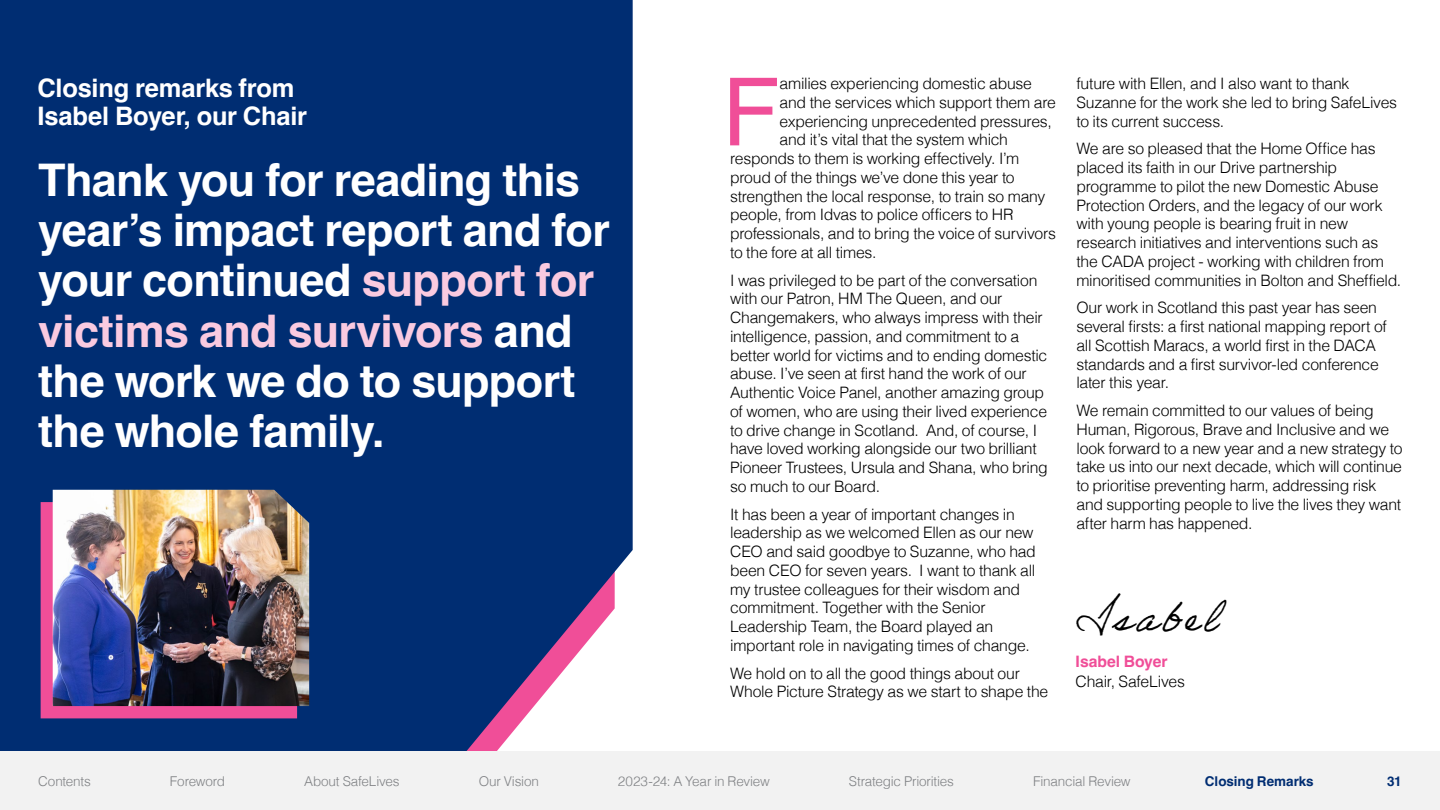
<style>
.page{position:relative;width:1440px;height:810px;background:#fff}
.page>*{position:absolute;margin:0;border:0;box-sizing:border-box;transform-origin:0 0}
.Body{font:94.2px "Helvetica";color:#f04e98}
.Headline_1{font:700 45px/50.2px "Helvetica";letter-spacing:-.015em;color:#fff}
.Body-2{font:40.95px "Adobe Handwriting Ernie";letter-spacing:.065em;color:#000}
.Small_heading_34pt{font:700 25.5px/28.5px "Helvetica";letter-spacing:-.01em;color:#fff}
.Body-3{font:300 15.75px/18.8px "Helvetica";letter-spacing:-.015em;color:#000}
.t1{font:300 13.5px "Helvetica";letter-spacing:-.015em;color:#808285}
.Body-4{font:700 13.5px "Helvetica";letter-spacing:-.005em;color:#002d72}
.s1{color:#facae0}
.s2{font-weight:700;color:#f04e98}
</style>
<div class="page">
<div style="left:0;top:0;width:633px;height:752px;background:#002d72"></div>
<svg style="left:41px;top:502px;width:256px;height:216px;background:#ef4f98"></svg>
<img style="left:53px;top:490px;width:256px;height:216px">
<div style="left:0;top:752px;width:1440px;height:58px;background:#f2f2f2"></div>
<p class="Small_heading_34pt" style="left:38px;top:77px;width:271px">Closing remarks from<br>Isabel Boyer, our Chair</p>
<p class="Headline_1" style="left:38px;top:160px;width:573px">Thank you for reading this year’s impact report and for your continued <span class="s1">support for victims and survivors</span> and the work we do to support the whole family.</p>
<p class="Body" style="left:722px;top:40px;width:59px">F</p>
<p class="Body-3" style="left:780px;top:73px;width:254px">amilies experiencing domestic abuse</p>
<p class="Body-3" style="left:780px;top:92px;width:278px">and the services which support them are</p>
<p class="Body-3" style="left:780px;top:111px;width:274px">experiencing unprecedented pressures,</p>
<p class="Body-3" style="left:780px;top:129px;width:230px">and it’s vital that the system which</p>
<p class="Body-3" style="left:730px;top:148px;width:291px">responds to them is working effectively. I’m</p>
<p class="Body-3" style="left:730px;top:167px;width:286px">proud of the things we’ve done this year to</p>
<p class="Body-3" style="left:730px;top:186px;width:317px">strengthen the local response, to train so many</p>
<p class="Body-3" style="left:730px;top:204px;width:285px">people, from Idvas to police officers to HR</p>
<p class="Body-3" style="left:730px;top:223px;width:327px">professionals, and to bring the voice of survivors</p>
<p class="Body-3" style="left:730px;top:242px;width:148px">to the fore at all times.</p>
<p class="Body-3" style="left:730px;top:270px;width:319px">I was privileged to be part of the conversation with our Patron, HM The Queen, and our Changemakers, who always impress with their intelligence, passion, and commitment to a better world for victims and to ending domestic abuse. I’ve seen at first hand the work of our Authentic Voice Panel, another amazing group of women, who are using their lived experience to drive change in Scotland. And, of course, I have loved working alongside our two brilliant Pioneer Trustees, Ursula and Shana, who bring so much to our Board.</p>
<p class="Body-3" style="left:730px;top:504px;width:307px">It has been a year of important changes in leadership as we welcomed Ellen as our new CEO and said goodbye to Suzanne, who had been CEO for seven years. I want to thank all my trustee colleagues for their wisdom and commitment. Together with the Senior Leadership Team, the Board played an important role in navigating times of change.</p>
<p class="Body-3" style="left:730px;top:663px;width:320px">We hold on to all the good things about our<br>Whole Picture Strategy as we start to shape the</p>
<p class="Body-3" style="left:1076px;top:73px;width:322px">future with Ellen, and I also want to thank<br>Suzanne for the work she led to bring SafeLives to its current success.</p>
<p class="Body-3" style="left:1076px;top:138px;width:326px">We are so pleased that the Home Office has placed its faith in our Drive partnership programme to pilot the new Domestic Abuse Protection Orders, and the legacy of our work with young people is bearing fruit in new research initiatives and interventions such as the CADA project - working with children from minoritised communities in Bolton and Sheffield.</p>
<p class="Body-3" style="left:1076px;top:297px;width:312px">Our work in Scotland this past year has seen several firsts: a first national mapping report of all Scottish Maracs, a world first in the DACA standards and a first survivor-led conference later this year.</p>
<p class="Body-3" style="left:1076px;top:400px;width:328px">We remain committed to our values of being Human, Rigorous, Brave and Inclusive and we look forward to a new year and a new strategy to take us into our next decade, which will continue to prioritise preventing harm, addressing risk and supporting people to live the lives they want after harm has happened.</p>
<p class="Body-2" style="left:1075px;top:593px;width:143px">Isabel</p>
<p class="Body-3" style="left:1076px;top:651px;width:111px;line-height:19.5px"><span class="s2">Isabel Boyer<br></span>Chair, SafeLives</p>
<p class="t1" style="left:38px;top:770px;width:54px">Contents</p>
<p class="t1" style="left:170px;top:770px;width:57px">Foreword</p>
<p class="t1" style="left:304px;top:770px;width:97px">About SafeLives</p>
<p class="t1" style="left:479px;top:770px;width:62px">Our Vision</p>
<p class="t1" style="left:618px;top:770px;width:153px">2023-24: A Year in Review</p>
<p class="t1" style="left:849px;top:770px;width:107px">Strategic Priorities</p>
<p class="t1" style="left:1033px;top:770px;width:99px">Financial Review</p>
<p class="Body-4" style="left:1205px;top:773px;width:110px">Closing Remarks</p>
<p class="Body-4" style="left:1387px;top:773px;width:16px">31</p>
</div>
